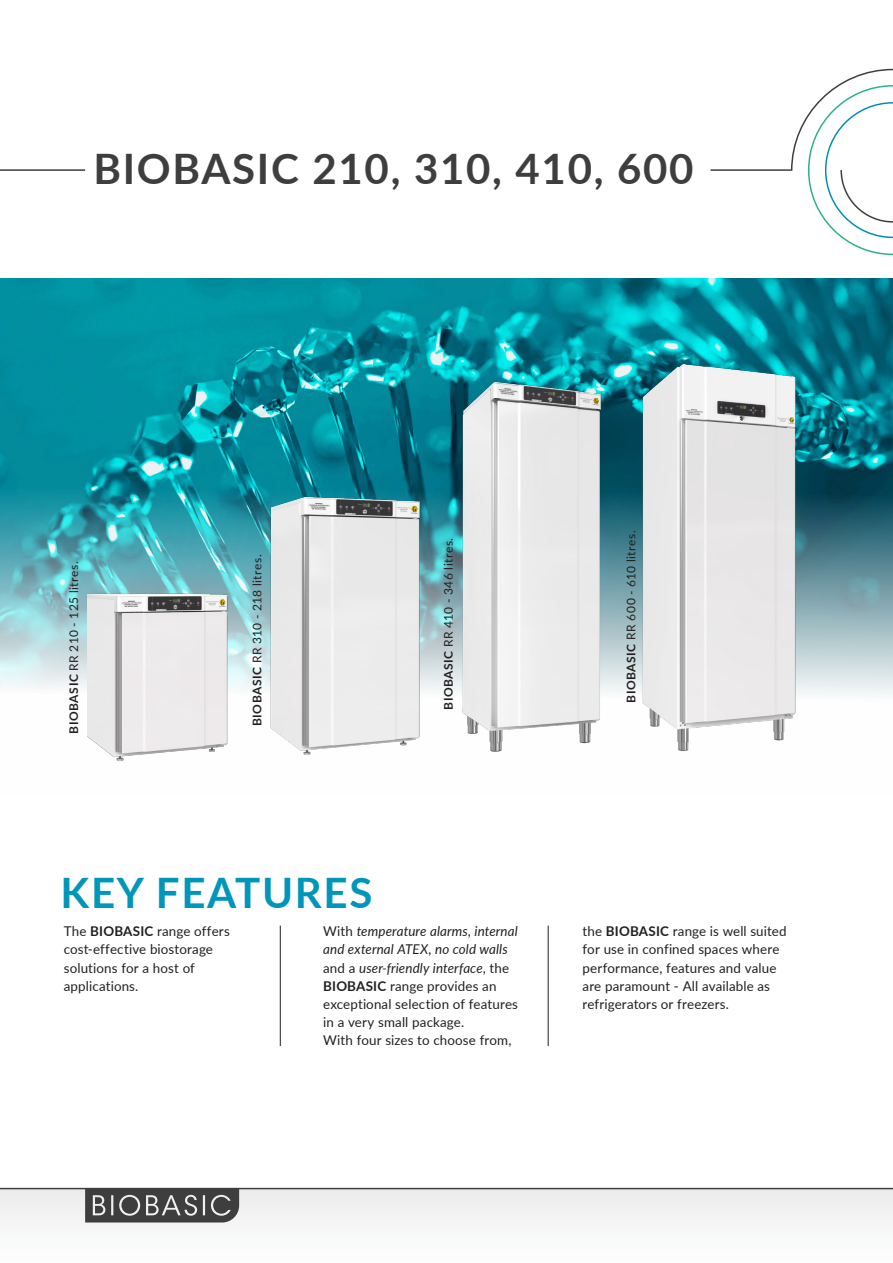
<style>
.page{position:relative;width:893px;height:1263px;background:#fff}
.page>*{position:absolute;margin:0;border:0;box-sizing:border-box;transform-origin:0 0}
.t1{font:700 42px "Lato";letter-spacing:.04em;color:#3e3e3f}
.t2{font:700 42px "Lato";letter-spacing:.04em;color:#0096ba}
.Body_Text{font:13.5px/18px "Lato";letter-spacing:.01em;color:#231f20}
.t3{font:12px "Lato";letter-spacing:.035em;color:#231f20}
.s1{font-weight:700}
.s2{font-style:italic}
</style>
<div class="page">
<img style="left:0;top:279px;width:893px;height:415px">
<img style="left:87px;top:572px;width:157px;height:189px">
<img style="left:244px;top:417px;width:204px;height:338px">
<img style="left:634px;top:353px;width:202px;height:399px">
<img style="left:448px;top:378px;width:165px;height:374px">
<div style="left:0;top:1188px;width:893px;height:75px;background:#f6f6f7"></div>
<hr style="left:0;top:1188px;width:893px;height:1px;background:#3e3e3f">
<hr style="left:0;top:169px;width:85px;height:2px;background:#3e3e3f">
<hr style="left:711px;top:169px;width:80px;height:2px;background:#3e3e3f">
<svg style="left:85px;top:1189px;width:154px;height:33px;background:#5a5a5b"></svg>
<svg style="left:790px;top:68px;width:103px;height:187px"></svg>
<hr style="left:548px;top:926px;width:1px;height:120px;background:#231f20">
<hr style="left:280px;top:926px;width:1px;height:120px;background:#231f20">
<p class="t1" style="left:94px;top:137px;width:601px">BIOBASIC 210, 310, 410, 600</p>
<p class="t3" style="left:65px;top:733px;width:173px;rotate:-90deg"><span class="s1">BIOBASIC</span> RR 210 - 125 litres.</p>
<p class="t3" style="left:249px;top:726px;width:173px;rotate:-90deg"><span class="s1">BIOBASIC</span> RR 310 - 218 litres.</p>
<p class="t3" style="left:440px;top:710px;width:173px;rotate:-90deg"><span class="s1">BIOBASIC</span> RR 410 - 346 litres.</p>
<p class="t3" style="left:622px;top:703px;width:174px;rotate:-90deg"><span class="s1">BIOBASIC</span> RR 600 - 610 litres.</p>
<p class="t2" style="left:61px;top:861px;width:313px">KEY FEATURES</p>
<p class="Body_Text" style="left:64px;top:922px;width:168px">The <span class="s1">BIOBASIC</span> range offers cost-effective biostorage solutions for a host of applications.</p>
<p class="Body_Text" style="left:323px;top:922px;width:196px">With <span class="s2">temperature alarms</span>, <span class="s2">internal and external ATEX, no cold walls </span>and a <span class="s2">user-friendly interface</span>, the<br><span class="s1">BIOBASIC</span> range provides an exceptional selection of features in a very small package.</p>
<p class="Body_Text" style="left:323px;top:1030px;width:190px">With four sizes to choose from,</p>
<p class="Body_Text" style="left:583px;top:922px;width:206px">the <span class="s1">BIOBASIC</span> range is well suited for use in confined spaces where performance, features and value are paramount - All available as refrigerators or freezers.</p>
</div>
